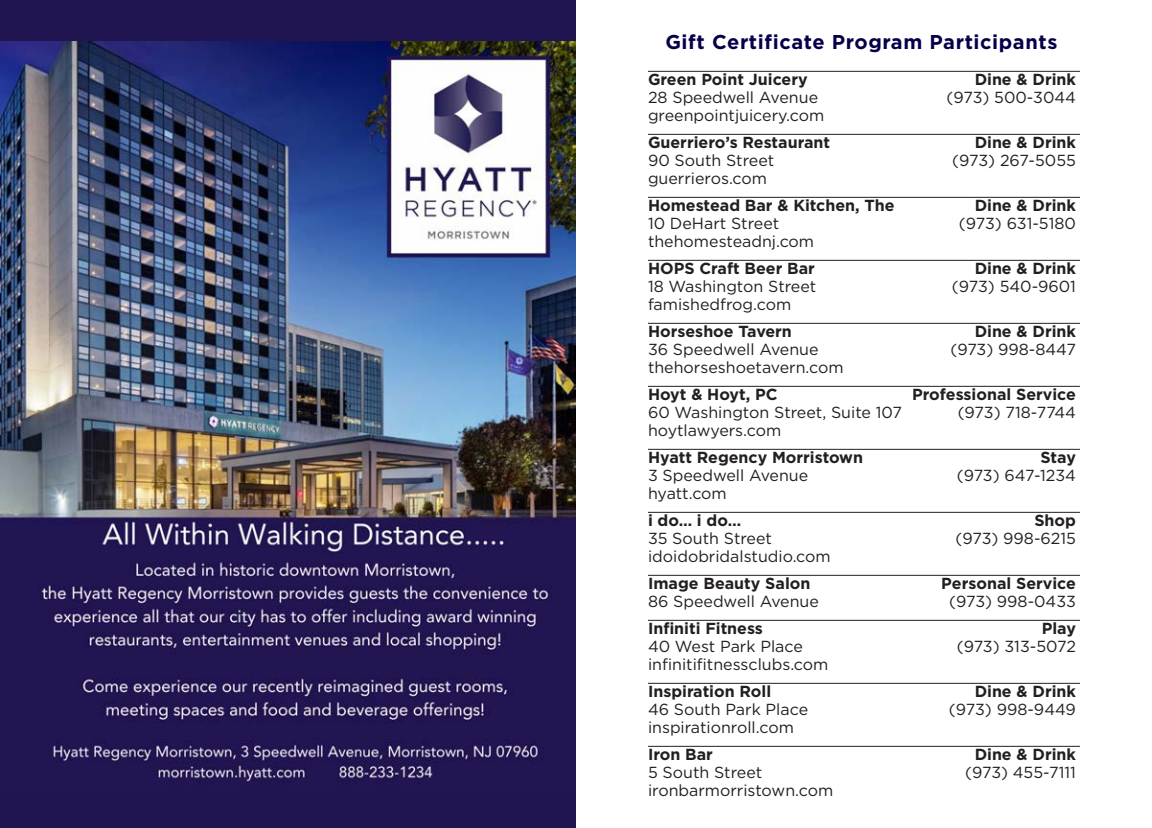
<style>
.page{position:relative;width:1152px;height:828px;background:#fff}
.page>*{position:absolute;margin:0;border:0;box-sizing:border-box;transform-origin:0 0}
.t1{font:700 20px "Gotham";letter-spacing:.03em;color:#050049}
.listing{font:16px "Gotham";color:#231f20}
.company{font:700 16px "Gotham";color:#231f20}
</style>
<div class="page">
<hr style="left:648px;top:71px;width:432px;height:1px;background:#231f20">
<hr style="left:648px;top:134px;width:432px;height:1px;background:#231f20">
<hr style="left:648px;top:197px;width:432px;height:1px;background:#231f20">
<hr style="left:648px;top:260px;width:432px;height:1px;background:#231f20">
<hr style="left:648px;top:323px;width:432px;height:1px;background:#231f20">
<hr style="left:648px;top:386px;width:432px;height:1px;background:#231f20">
<hr style="left:648px;top:449px;width:432px;height:1px;background:#231f20">
<hr style="left:648px;top:512px;width:432px;height:1px;background:#231f20">
<hr style="left:648px;top:575px;width:432px;height:1px;background:#231f20">
<hr style="left:648px;top:620px;width:432px;height:1px;background:#231f20">
<hr style="left:648px;top:683px;width:432px;height:1px;background:#231f20">
<hr style="left:648px;top:746px;width:432px;height:1px;background:#231f20">
<div style="left:0;top:0;width:576px;height:828px;background:#211551"></div>
<img style="left:0;top:41px;width:576px;height:741px">
<p class="t1" style="left:665px;top:29px;width:394px">Gift Certificate Program Participants</p>
<p class="company" style="left:648px;top:69px;width:161px">Green Point Juicery</p>
<p class="company" style="left:975px;top:69px;width:103px">Dine &amp; Drink</p>
<p class="listing" style="left:648px;top:87px;width:172px">28 Speedwell Avenue</p>
<p class="listing" style="left:947px;top:87px;width:131px">(973) 500-3044</p>
<p class="listing" style="left:648px;top:105px;width:178px">greenpointjuicery.com</p>
<p class="company" style="left:648px;top:132px;width:184px">Guerriero’s Restaurant</p>
<p class="company" style="left:975px;top:132px;width:103px">Dine &amp; Drink</p>
<p class="listing" style="left:648px;top:150px;width:128px">90 South Street</p>
<p class="listing" style="left:952px;top:150px;width:125px">(973) 267-5055</p>
<p class="listing" style="left:648px;top:168px;width:121px">guerrieros.com</p>
<p class="company" style="left:648px;top:195px;width:248px">Homestead Bar &amp; Kitchen, The</p>
<p class="company" style="left:975px;top:195px;width:103px">Dine &amp; Drink</p>
<p class="listing" style="left:648px;top:213px;width:133px">10 DeHart Street</p>
<p class="listing" style="left:959px;top:213px;width:119px">(973) 631-5180</p>
<p class="listing" style="left:648px;top:231px;width:168px">thehomesteadnj.com</p>
<p class="company" style="left:648px;top:258px;width:168px">HOPS Craft Beer Bar</p>
<p class="company" style="left:975px;top:258px;width:103px">Dine &amp; Drink</p>
<p class="listing" style="left:648px;top:276px;width:170px">18 Washington Street</p>
<p class="listing" style="left:952px;top:276px;width:126px">(973) 540-9601</p>
<p class="listing" style="left:648px;top:294px;width:145px">famishedfrog.com</p>
<p class="company" style="left:648px;top:321px;width:145px">Horseshoe Tavern</p>
<p class="company" style="left:975px;top:321px;width:103px">Dine &amp; Drink</p>
<p class="listing" style="left:648px;top:339px;width:172px">36 Speedwell Avenue</p>
<p class="listing" style="left:950px;top:339px;width:127px">(973) 998-8447</p>
<p class="listing" style="left:648px;top:357px;width:197px">thehorseshoetavern.com</p>
<p class="company" style="left:648px;top:384px;width:131px">Hoyt &amp; Hoyt, PC</p>
<p class="company" style="left:912px;top:384px;width:165px">Professional Service</p>
<p class="listing" style="left:648px;top:402px;width:256px">60 Washington Street, Suite 107</p>
<p class="listing" style="left:958px;top:402px;width:120px">(973) 718-7744</p>
<p class="listing" style="left:648px;top:420px;width:135px">hoytlawyers.com</p>
<p class="company" style="left:648px;top:447px;width:217px">Hyatt Regency Morristown</p>
<p class="company" style="left:1040px;top:447px;width:37px">Stay</p>
<p class="listing" style="left:648px;top:465px;width:162px">3 Speedwell Avenue</p>
<p class="listing" style="left:957px;top:465px;width:121px">(973) 647-1234</p>
<p class="listing" style="left:648px;top:483px;width:80px">hyatt.com</p>
<p class="company" style="left:648px;top:510px;width:95px">i do… i do…</p>
<p class="company" style="left:1034px;top:510px;width:43px">Shop</p>
<p class="listing" style="left:648px;top:528px;width:126px">35 South Street</p>
<p class="listing" style="left:956px;top:528px;width:122px">(973) 998-6215</p>
<p class="listing" style="left:648px;top:546px;width:184px">idoidobridalstudio.com</p>
<p class="company" style="left:648px;top:573px;width:164px">Image Beauty Salon</p>
<p class="company" style="left:941px;top:573px;width:136px">Personal Service</p>
<p class="listing" style="left:648px;top:591px;width:172px">86 Speedwell Avenue</p>
<p class="listing" style="left:949px;top:591px;width:128px">(973) 998-0433</p>
<p class="company" style="left:648px;top:618px;width:117px">Infiniti Fitness</p>
<p class="company" style="left:1042px;top:618px;width:36px">Play</p>
<p class="listing" style="left:648px;top:636px;width:156px">40 West Park Place</p>
<p class="listing" style="left:957px;top:636px;width:121px">(973) 313-5072</p>
<p class="listing" style="left:648px;top:654px;width:182px">infinitifitnessclubs.com</p>
<p class="company" style="left:648px;top:681px;width:125px">Inspiration Roll</p>
<p class="company" style="left:975px;top:681px;width:103px">Dine &amp; Drink</p>
<p class="listing" style="left:648px;top:699px;width:162px">46 South Park Place</p>
<p class="listing" style="left:949px;top:699px;width:129px">(973) 998-9449</p>
<p class="listing" style="left:648px;top:717px;width:147px">inspirationroll.com</p>
<p class="company" style="left:648px;top:744px;width:66px">Iron Bar</p>
<p class="company" style="left:975px;top:744px;width:103px">Dine &amp; Drink</p>
<p class="listing" style="left:648px;top:762px;width:116px">5 South Street</p>
<p class="listing" style="left:965px;top:762px;width:112px">(973) 455-7111</p>
<p class="listing" style="left:648px;top:780px;width:187px">ironbarmorristown.com</p>
</div>
